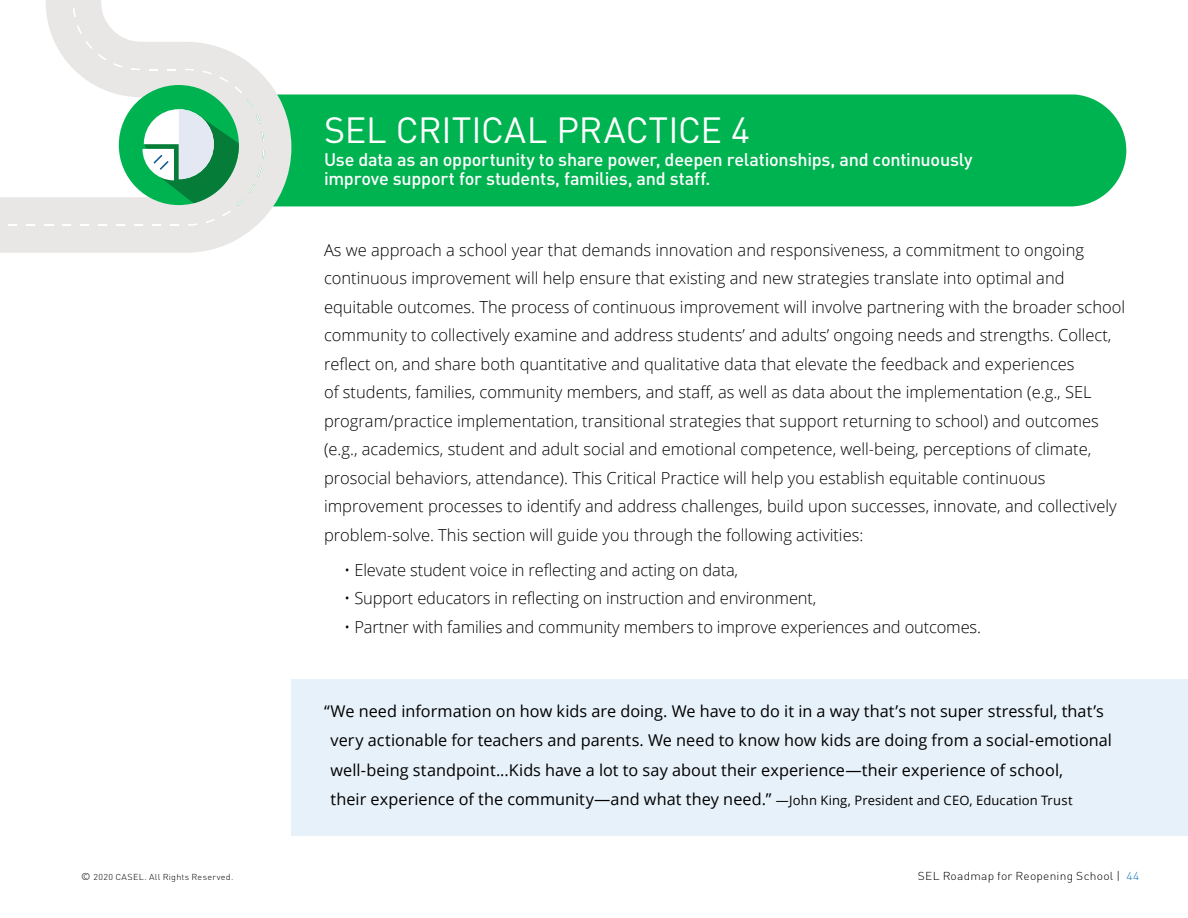
<style>
.page{position:relative;width:1188px;height:918px;background:#fff}
.page>*{position:absolute;margin:0;border:0;box-sizing:border-box;transform-origin:0 0}
.t1{font:36px "DIN";letter-spacing:-.005em;color:#fff}
.t2{font:500 18px/19.5px "DIN";letter-spacing:-.015em;color:#fff}
.t3{font:300 16.5px/28.5px "Open Sans";color:#000}
.t4{font:16.2px/29.2px "Open Sans";color:#000}
.t5{font:300 11.4px "DIN";letter-spacing:.02em;color:#000;scale:1.05 1}
.t6{font:300 8.55px "DIN";letter-spacing:.035em;color:#000;scale:1.05 1}
.s1{font-size:13.05px}
.s2{font-size:10.05px}
.s3{color:#1079bf}
</style>
<div class="page">
<div style="left:291px;top:94px;width:835px;height:112px;background:#00b351"></div>
<div style="left:291px;top:679px;width:897px;height:157px;background:#e7f1f9"></div>
<svg style="left:0;top:0;width:291px;height:253px"></svg>
<svg style="left:26px;top:224px;width:9px;height:2px"></svg>
<svg style="left:8px;top:224px;width:9px;height:2px"></svg>
<svg style="left:203px;top:71px;width:9px;height:3px"></svg>
<svg style="left:185px;top:69px;width:9px;height:2px"></svg>
<svg style="left:235px;top:86px;width:7px;height:7px"></svg>
<svg style="left:220px;top:77px;width:8px;height:5px"></svg>
<svg style="left:116px;top:224px;width:9px;height:2px"></svg>
<svg style="left:44px;top:224px;width:9px;height:2px"></svg>
<svg style="left:98px;top:224px;width:9px;height:2px"></svg>
<svg style="left:62px;top:224px;width:9px;height:2px"></svg>
<svg style="left:80px;top:224px;width:9px;height:2px"></svg>
<svg style="left:98px;top:54px;width:8px;height:6px"></svg>
<svg style="left:77px;top:25px;width:5px;height:9px"></svg>
<svg style="left:73px;top:8px;width:3px;height:9px"></svg>
<svg style="left:114px;top:63px;width:8px;height:4px"></svg>
<svg style="left:131px;top:68px;width:9px;height:2px"></svg>
<svg style="left:86px;top:41px;width:6px;height:8px"></svg>
<div style="left:119px;top:85px;width:120px;height:120px;background:#00b351;border-radius:50%"></div>
<svg style="left:134px;top:99px;width:130px;height:127px"></svg>
<h1 class="t1" style="left:324px;top:107px;width:428px">SEL CRITICAL PRACTICE 4</h1>
<p class="t2" style="left:324px;top:149px;width:650px">Use data as an opportunity to share power, deepen relationships, and continuously improve support for students, families, and staff.</p>
<p class="t3" style="left:324px;top:235px;width:803px">As we approach a school year that demands innovation and responsiveness, a commitment to ongoing continuous improvement will help ensure that existing and new strategies translate into optimal and equitable outcomes. The process of continuous improvement will involve partnering with the broader school community to collectively examine and address students’ and adults’ ongoing needs and strengths. Collect, reflect on, and share both quantitative and qualitative data that elevate the feedback and experiences<br>of students, families, community members, and staff, as well as data about the implementation (e.g., SEL program/practice implementation, transitional strategies that support returning to school) and outcomes (e.g., academics, student and adult social and emotional competence, well-being, perceptions of climate, prosocial behaviors, attendance). This Critical Practice will help you establish equitable continuous improvement processes to identify and address challenges, build upon successes, innovate, and collectively problem-solve. This section will guide you through the following activities:</p>
<p class="t3" style="left:344px;top:555px;width:395px">• Elevate student voice in reflecting and acting on data,</p>
<p class="t3" style="left:344px;top:584px;width:474px">• Support educators in reflecting on instruction and environment,</p>
<p class="t3" style="left:344px;top:612px;width:638px">• Partner with families and community members to improve experiences and outcomes.</p>
<p class="t4" style="left:331px;top:696px;width:783px;text-indent:-7px">“We need information on how kids are doing. We have to do it in a way that’s not super stressful, that’s very actionable for teachers and parents. We need to know how kids are doing from a social-emotional well-being standpoint...Kids have a lot to say about their experience—their experience of school,<br>their experience of the community—and what they need.” <span class="s1">—John King, President and CEO, Education Trust</span></p>
<p class="t6" style="left:81px;top:872px;width:147px"><span class="s2">©</span> 2020 CASEL. All Rights Reserved.</p>
<p class="t5" style="left:918px;top:869px;width:212px">SEL Roadmap for Reopening School | <span class="s3">44</span></p>
</div>
